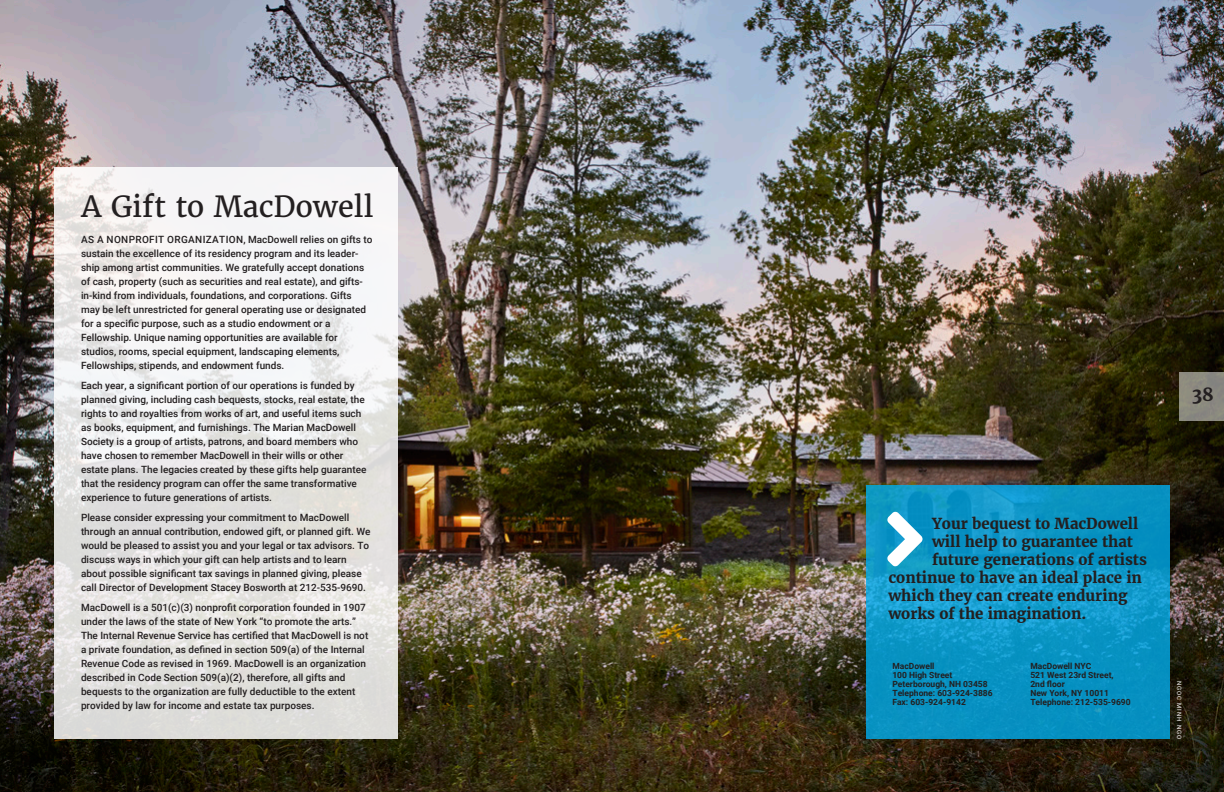
<style>
.page{position:relative;width:1224px;height:792px;background:#fff}
.page>*{position:absolute;margin:0;border:0;box-sizing:border-box;transform-origin:0 0}
.t1{font:87.2px "Font Awesome 5 Pro Solid";color:#fff}
.t2{font:29px "Merriweather";color:#231f20}
.t3{font:700 18px "Merriweather";color:#231f20}
.t4{font:700 15px "Merriweather";color:#231f20}
.MDAR_Larger_Body_Tex{font:500 10px/14px "Roboto";color:#231f20}
.MDAR-Staff_Names{font:700 8.5px/9px "Roboto";color:#231f20}
.PhotoCredit{font:6px "Roboto";letter-spacing:.155em;color:#fff}
</style>
<div class="page">
<img style="left:0;top:0;width:1224px;height:792px">
<svg style="left:54px;top:168px;width:344px;height:571px"></svg>
<svg style="left:867px;top:485px;width:303px;height:254px;background:#0d96c6"></svg>
<div style="left:1179px;top:372px;width:45px;height:48px;background:#8b897f"></div>
<svg style="left:887px;top:511px;width:36px;height:56px;background:#0c96c6"></svg>
<p class="t2" style="left:82px;top:189px;width:293px">A Gift to MacDowell</p>
<p class="MDAR_Larger_Body_Tex" style="left:81px;top:232px;width:293px">AS A NONPROFIT ORGANIZATION, MacDowell relies on gifts to sustain the excellence of its residency program and its leader&shy;ship among artist communities. We gratefully accept donations of cash, property (such as securities and real estate), and gifts&shy;in-kind from individuals, foundations, and corporations. Gifts may be left unrestricted for general operating use or designated for a specific purpose, such as a studio endowment or a Fellowship. Unique naming opportunities are available for studios, rooms, special equipment, landscaping elements, Fellowships, stipends, and endowment funds.</p>
<p class="MDAR_Larger_Body_Tex" style="left:81px;top:378px;width:287px">Each year, a significant portion of our operations is funded by planned giving, including cash bequests, stocks, real estate, the rights to and royalties from works of art, and useful items such as books, equipment, and furnishings. The Marian MacDowell Society is a group of artists, patrons, and board members who have chosen to remember MacDowell in their wills or other estate plans. The legacies created by these gifts help guarantee that the residency program can offer the same transformative experience to future generations of artists.</p>
<p class="MDAR_Larger_Body_Tex" style="left:81px;top:510px;width:291px">Please consider expressing your commitment to MacDowell through an annual contribution, endowed gift, or planned gift. We would be pleased to assist you and your legal or tax advisors. To discuss ways in which your gift can help artists and to learn about possible significant tax savings in planned giving, please call Director of Development Stacey Bosworth at 212-535-9690.</p>
<p class="MDAR_Larger_Body_Tex" style="left:81px;top:600px;width:289px">MacDowell is a 501(c)(3) nonprofit corporation founded in 1907 under the laws of the state of New York “to promote the arts.” The Internal Revenue Service has certified that MacDowell is not a private foundation, as defined in section 509(a) of the Internal Revenue Code as revised in 1969. MacDowell is an organization described in Code Section 509(a)(2), therefore, all gifts and bequests to the organization are fully deductible to the extent provided by law for income and estate tax purposes.</p>
<p class="t3" style="left:1192px;top:382px;width:23px">38</p>
<p class="t1" style="left:883px;top:495px;width:45px">■●▼</p>
<p class="t4" style="left:932px;top:514px;width:208px">Your bequest to MacDowell</p>
<p class="t4" style="left:932px;top:532px;width:202px">will help to guarantee that</p>
<p class="t4" style="left:932px;top:550px;width:216px">future generations of artists</p>
<p class="t4" style="left:888px;top:568px;width:255px">continue to have an ideal place in</p>
<p class="t4" style="left:888px;top:586px;width:241px">which they can create enduring</p>
<p class="t4" style="left:888px;top:604px;width:199px">works of the imagination.</p>
<p class="MDAR-Staff_Names" style="left:892px;top:661px;width:44px">MacDowell</p>
<p class="MDAR-Staff_Names" style="left:892px;top:670px;width:62px">100 High Street</p>
<p class="MDAR-Staff_Names" style="left:892px;top:679px;width:97px">Peterborough, NH 03458</p>
<p class="MDAR-Staff_Names" style="left:892px;top:688px;width:102px">Telephone: 603-924-3886</p>
<p class="MDAR-Staff_Names" style="left:892px;top:697px;width:75px">Fax: 603-924-9142</p>
<p class="MDAR-Staff_Names" style="left:1030px;top:661px;width:63px">MacDowell NYC</p>
<p class="MDAR-Staff_Names" style="left:1030px;top:670px;width:85px">521 West 23rd Street,<br>2nd floor</p>
<p class="MDAR-Staff_Names" style="left:1030px;top:688px;width:80px">New York, NY 10011</p>
<p class="MDAR-Staff_Names" style="left:1030px;top:697px;width:102px">Telephone: 212-535-9690</p>
<p class="PhotoCredit" style="left:1183px;top:681px;width:60px;rotate:90deg">NGOC MINH NGO</p>
</div>
